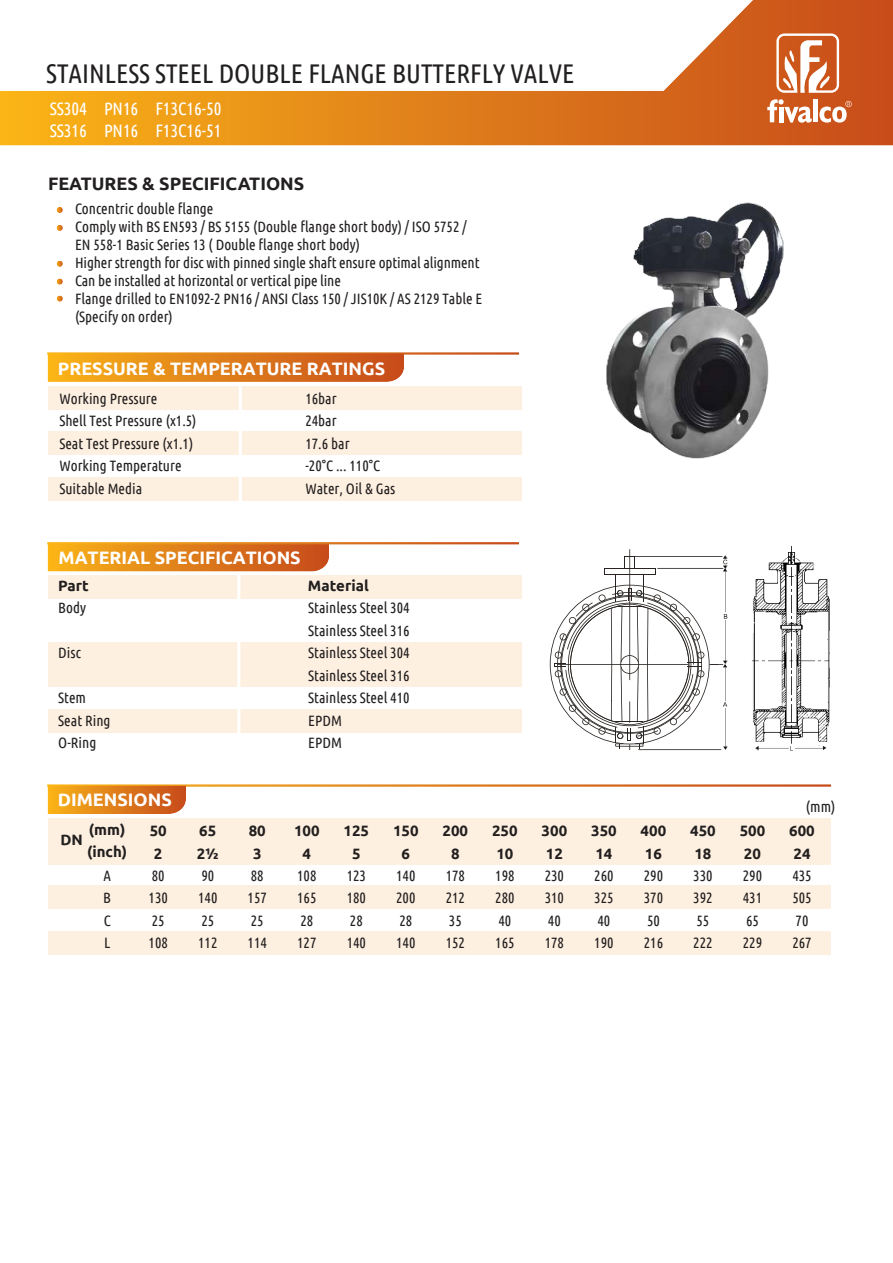
<style>
.page{position:relative;width:893px;height:1263px;background:#fff}
.page>*{position:absolute;margin:0;border:0;box-sizing:border-box;transform-origin:0 0}
.t1{font:27px "Ubuntu Condensed";color:#221f1f}
.t2{font:700 18px "Ubuntu";color:#fff}
.t3{font:18px/21.6px "Ubuntu Condensed";letter-spacing:-.005em;color:#fff}
.t4{font:700 18px "Ubuntu";color:#221f1f}
.t5{font:15px/22.5px "Ubuntu Condensed";color:#221f1f}
.t6{font:700 15px/22.5px "Ubuntu";color:#221f1f}
</style>
<div class="page">
<img style="left:0;top:0;width:893px;height:146px">
<svg style="left:767px;top:99px;width:45px;height:24px"></svg>
<hr style="left:813px;top:100px;width:4px;height:22px;background:#fff">
<svg style="left:776px;top:33px;width:63px;height:60px"></svg>
<svg style="left:819px;top:101px;width:33px;height:22px"></svg>
<div style="left:48px;top:386px;width:473px;height:23px;background:#fef0e1"></div>
<div style="left:48px;top:431px;width:473px;height:24px;background:#fef0e1"></div>
<div style="left:48px;top:478px;width:473px;height:23px;background:#fef0e1"></div>
<div style="left:48px;top:575px;width:473px;height:23px;background:#fef0e1"></div>
<div style="left:48px;top:642px;width:473px;height:45px;background:#fef0e1"></div>
<div style="left:48px;top:710px;width:473px;height:23px;background:#fef0e1"></div>
<div style="left:48px;top:818px;width:782px;height:47px;background:#fef0e1"></div>
<div style="left:48px;top:885px;width:782px;height:24px;background:#fef0e1"></div>
<div style="left:48px;top:931px;width:782px;height:23px;background:#fef0e1"></div>
<img style="left:752px;top:546px;width:78px;height:200px">
<svg style="left:789px;top:744px;width:6px;height:7px"></svg>
<svg style="left:755px;top:746px;width:71px;height:4px"></svg>
<hr style="left:629px;top:549px;width:1px;height:131px;background:#292421">
<svg style="left:550px;top:555px;width:177px;height:195px"></svg>
<svg style="left:57px;top:207px;width:6px;height:6px"></svg>
<svg style="left:57px;top:225px;width:6px;height:6px"></svg>
<svg style="left:57px;top:261px;width:6px;height:6px"></svg>
<svg style="left:57px;top:278px;width:6px;height:7px"></svg>
<svg style="left:57px;top:295px;width:6px;height:7px"></svg>
<img style="left:404px;top:353px;width:115px;height:1px">
<img style="left:48px;top:353px;width:356px;height:29px">
<hr style="left:239px;top:383px;width:3px;height:123px;background:#fff">
<img style="left:48px;top:544px;width:281px;height:27px">
<img style="left:48px;top:542px;width:471px;height:2px">
<hr style="left:237px;top:574px;width:3px;height:169px;background:#fff">
<img style="left:186px;top:785px;width:645px;height:1px">
<img style="left:48px;top:785px;width:138px;height:29px">
<img style="left:606px;top:202px;width:178px;height:257px">
<h1 class="t1" style="left:46px;top:62px;width:530px">STAINLESS STEEL DOUBLE FLANGE BUTTERFLY VALVE</h1>
<p class="t3" style="left:50px;top:99px;width:173px">SS304 PN16 F13C16-50<br>SS316 PN16 F13C16-51</p>
<p class="t4" style="left:48px;top:176px;width:258px">FEATURES &amp; SPECIFICATIONS</p>
<p class="t5" style="left:75px;top:200px;width:409px;line-height:18px">Concentric double flange<br>Comply with BS EN593 / BS 5155 (Double flange short body) / ISO 5752 / EN 558-1 Basic Series 13 ( Double flange short body)<br>Higher strength for disc with pinned single shaft ensure optimal alignment Can be installed at horizontal or vertical pipe line<br>Flange drilled to EN1092-2 PN16 / ANSI Class 150 / JIS10K / AS 2129 Table E (Specify on order)</p>
<p class="t2" style="left:58px;top:361px;width:329px">PRESSURE &amp; TEMPERATURE RATINGS</p>
<p class="t5" style="left:59px;top:388px;width:139px">Working Pressure<br>Shell Test Pressure (x1.5)<br>Seat Test Pressure (x1.1)<br>Working Temperature<br>Suitable Media</p>
<p class="t5" style="left:305px;top:388px;width:91px">16bar<br>24bar<br>17.6 bar<br>-20°C ... 110°C<br>Water, Oil &amp; Gas</p>
<p class="t2" style="left:59px;top:550px;width:244px">MATERIAL SPECIFICATIONS</p>
<p class="t5" style="left:58px;top:597px;width:29px">Body</p>
<p class="t5" style="left:58px;top:642px;width:24px">Disc</p>
<p class="t5" style="left:58px;top:687px;width:54px">Stem<br>Seat Ring<br>O-Ring</p>
<p class="t6" style="left:58px;top:575px;width:32px">Part</p>
<p class="t6" style="left:308px;top:575px;width:62px">Material</p>
<p class="t5" style="left:308px;top:597px;width:103px">Stainless Steel 304<br>Stainless Steel 316<br>Stainless Steel 304<br>Stainless Steel 316<br>Stainless Steel 410<br>EPDM<br>EPDM</p>
<p class="t2" style="left:58px;top:792px;width:116px">DIMENSIONS</p>
<p class="t5" style="left:806px;top:796px;width:31px">(mm)</p>
<p class="t6" style="left:61px;top:829px;width:24px">DN</p>
<p class="t6" style="left:87px;top:819px;width:42px">(mm) (inch)</p>
<p class="t6" style="left:150px;top:820px;width:19px">50<br>2</p>
<p class="t6" style="left:197px;top:820px;width:23px">65<br>2½</p>
<p class="t6" style="left:249px;top:820px;width:19px">80<br>3</p>
<p class="t6" style="left:294px;top:820px;width:27px;text-align:center">100<br>4</p>
<p class="t6" style="left:344px;top:820px;width:27px;text-align:center">125<br>5</p>
<p class="t6" style="left:393px;top:820px;width:27px;text-align:center">150<br>6</p>
<p class="t6" style="left:443px;top:820px;width:27px;text-align:center">200<br>8</p>
<p class="t6" style="left:492px;top:820px;width:27px">250<br>10</p>
<p class="t6" style="left:542px;top:820px;width:27px">300<br>12</p>
<p class="t6" style="left:591px;top:820px;width:27px">350<br>14</p>
<p class="t6" style="left:641px;top:820px;width:27px">400<br>16</p>
<p class="t6" style="left:690px;top:820px;width:27px">450<br>18</p>
<p class="t6" style="left:740px;top:820px;width:27px">500<br>20</p>
<p class="t6" style="left:789px;top:820px;width:27px">600<br>24</p>
<p class="t5" style="left:149px;top:865px;width:21px">80<br>130<br>25<br>108</p>
<p class="t5" style="left:198px;top:865px;width:21px">90<br>140<br>25<br>112</p>
<p class="t5" style="left:248px;top:865px;width:21px">88<br>157<br>25<br>114</p>
<p class="t5" style="left:297px;top:865px;width:21px">108<br>165<br>28<br>127</p>
<p class="t5" style="left:347px;top:865px;width:21px">123<br>180<br>28<br>140</p>
<p class="t5" style="left:396px;top:865px;width:21px">140<br>200<br>28<br>140</p>
<p class="t5" style="left:446px;top:865px;width:21px">178<br>212<br>35<br>152</p>
<p class="t5" style="left:495px;top:865px;width:21px">198<br>280<br>40<br>165</p>
<p class="t5" style="left:545px;top:865px;width:21px">230<br>310<br>40<br>178</p>
<p class="t5" style="left:594px;top:865px;width:21px">260<br>325<br>40<br>190</p>
<p class="t5" style="left:644px;top:865px;width:21px">290<br>370<br>50<br>216</p>
<p class="t5" style="left:693px;top:865px;width:21px">330<br>392<br>55<br>222</p>
<p class="t5" style="left:743px;top:865px;width:21px">290<br>431<br>65<br>229</p>
<p class="t5" style="left:792px;top:865px;width:21px">435<br>505<br>70<br>267</p>
<p class="t5" style="left:103px;top:865px;width:9px;text-align:justify">A B C L</p>
</div>
